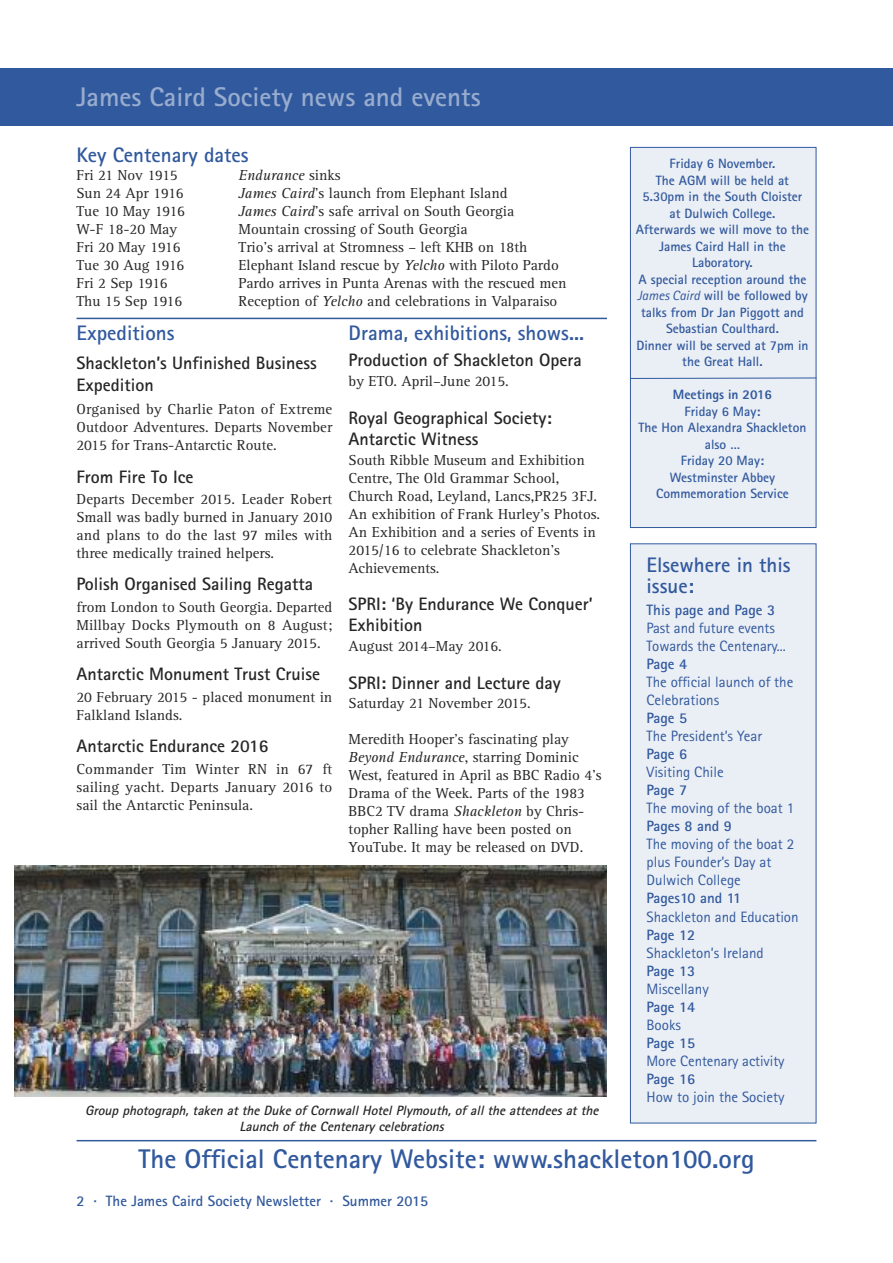
<style>
.page{position:relative;width:893px;height:1263px;background:#fff}
.page>*{position:absolute;margin:0;border:0;box-sizing:border-box;transform-origin:0 0}
.t1{font:700 27px "Rotis Sans Serif";color:#31599d}
.t2{font:700 27px "Rotis Sans Serif";color:#98acce}
.t3{font:700 21px/21px "Rotis Sans Serif";color:#31599d}
.t4{font:700 18px/21.6px "Rotis Sans Serif";color:#272627}
.t5{font:15px/18px "Rotis Serif";color:#272627;text-align:justify}
.t6{font:15px/18px "Rotis Sans Serif";color:#31599d}
.t7{font:700 15px "Rotis Sans Serif";color:#31599d}
.t8{font:italic 15px "Rotis Serif";color:#272627}
.t9{font:700 13.5px/16.5px "Rotis Sans Serif";color:#31599d;text-align:center}
.t10{font:italic 700 13.5px/16.2px "Rotis Sans Serif";color:#272627;text-align:center}
.t11{font:800 13.5px "Rotis Sans Serif";color:#31599d}
.s1{font-style:normal}
.s2{font-style:italic}
.s3{font-weight:400;font-style:italic}
</style>
<div class="page">
<div style="left:1px;top:68px;width:892px;height:58px;background:#31599d"></div>
<div style="left:631px;top:544px;width:185px;height:579px;background:#eaeef5"></div>
<div style="left:630px;top:543px;width:186px;height:580px;border:1px solid #31599d"></div>
<div style="left:631px;top:148px;width:185px;height:379px;background:#eaeef5"></div>
<div style="left:630px;top:147px;width:186px;height:381px;border:1px solid #31599d"></div>
<svg style="left:629px;top:377px;width:188px;height:2px"></svg>
<img style="left:14px;top:865px;width:593px;height:232px">
<hr style="left:77px;top:318px;width:530px;height:1px;background:#31599d">
<hr style="left:77px;top:1140px;width:739px;height:1px;background:#31599d">
<h1 class="t2" style="left:77px;top:88px;width:406px">James Caird Society news and events</h1>
<h2 class="t3" style="left:77px;top:146px;width:174px">Key Centenary dates</h2>
<p class="t5" style="left:77px;top:168px;width:103px">Fri 21 Nov 1915</p>
<p class="t8" style="left:239px;top:170px;width:104px">Endurance <span class="s1">sinks</span></p>
<p class="t5" style="left:77px;top:186px;width:109px">Sun 24 Apr 1916</p>
<p class="t5" style="left:239px;top:186px;width:271px"><span class="s2">James Caird</span>’s launch from Elephant Island</p>
<p class="t5" style="left:77px;top:204px;width:110px">Tue 10 May 1916</p>
<p class="t5" style="left:239px;top:204px;width:277px"><span class="s2">James Caird</span>’s safe arrival on South Georgia</p>
<p class="t5" style="left:77px;top:222px;width:102px">W-F 18-20 May</p>
<p class="t5" style="left:239px;top:222px;width:231px">Mountain crossing of South Georgia</p>
<p class="t5" style="left:77px;top:240px;width:105px">Fri 20 May 1916</p>
<p class="t5" style="left:239px;top:240px;width:290px">Trio’s arrival at Stromness – left KHB on 18th</p>
<p class="t5" style="left:77px;top:258px;width:109px">Tue 30 Aug 1916</p>
<p class="t5" style="left:239px;top:258px;width:322px">Elephant Island rescue by <span class="s2">Yelcho</span> with Piloto Pardo</p>
<p class="t5" style="left:77px;top:276px;width:93px">Fri 2 Sep 1916</p>
<p class="t5" style="left:239px;top:276px;width:329px">Pardo arrives in Punta Arenas with the rescued men</p>
<p class="t5" style="left:77px;top:294px;width:107px">Thu 15 Sep 1916</p>
<p class="t5" style="left:239px;top:294px;width:320px">Reception of <span class="s2">Yelcho</span> and celebrations in Valparaiso</p>
<h2 class="t3" style="left:77px;top:324px;width:99px">Expeditions</h2>
<p class="t4" style="left:77px;top:354px;width:242px">Shackleton’s Unfinished Business<br>Expedition</p>
<p class="t5" style="left:77px;top:402px;width:257px">Organised by Charlie Paton of Extreme Outdoor Adventures. Departs November 2015 for Trans-Antarctic Route.</p>
<p class="t4" style="left:77px;top:468px;width:118px">From Fire To Ice</p>
<p class="t5" style="left:77px;top:492px;width:257px">Departs December 2015. Leader Robert Small was badly burned in January 2010 and plans to do the last 97 miles with three medically trained helpers.</p>
<p class="t4" style="left:77px;top:575px;width:238px">Polish Organised Sailing Regatta</p>
<p class="t5" style="left:77px;top:600px;width:257px">from London to South Georgia. Departed Millbay Docks Plymouth on 8 August; arrived South Georgia 5 January 2015.</p>
<p class="t4" style="left:77px;top:665px;width:245px">Antarctic Monument Trust Cruise</p>
<p class="t5" style="left:77px;top:690px;width:257px">20 February 2015 - placed monument in<br>Falkland Islands.</p>
<p class="t4" style="left:77px;top:737px;width:193px">Antarctic Endurance 2016</p>
<p class="t5" style="left:77px;top:762px;width:257px">Commander Tim Winter RN in 67 ft sailing yacht. Departs January 2016 to sail the Antarctic Peninsula.</p>
<h2 class="t3" style="left:349px;top:324px;width:237px">Drama, exhibitions, shows...</h2>
<p class="t4" style="left:349px;top:351px;width:235px">Production of Shackleton Opera</p>
<p class="t5" style="left:349px;top:373px;width:162px">by ETO. April–June 2015.</p>
<p class="t4" style="left:349px;top:409px;width:205px">Royal Geographical Society:<br>Antarctic Witness</p>
<p class="t5" style="left:349px;top:453px;width:253px;text-align:left">South Ribble Museum and Exhibition Centre, The Old Grammar School, Church Road, Leyland, Lancs,PR25 3FJ.<br>An exhibition of Frank Hurley’s Photos.<br>An Exhibition and a series of Events in 2015/16 to celebrate Shackleton’s Achievements.</p>
<p class="t4" style="left:349px;top:594px;width:246px">SPRI: ‘By Endurance We Conquer’<br>Exhibition</p>
<p class="t5" style="left:349px;top:638px;width:155px">August 2014–May 2016.</p>
<p class="t4" style="left:349px;top:674px;width:214px">SPRI: Dinner and Lecture day</p>
<p class="t5" style="left:349px;top:696px;width:184px">Saturday 21 November 2015.</p>
<p class="t5" style="left:349px;top:732px;width:254px;text-align:left">Meredith Hooper’s fascinating play <span class="s2">Beyond Endurance</span>, starring Dominic West, featured in April as BBC Radio 4’s Drama of the Week. Parts of the 1983<br>BBC2 TV drama <span class="s2">Shackleton</span> by Chris&shy;topher Ralling have been posted on YouTube. It may be released on DVD.</p>
<p class="t10" style="left:85px;top:1104px;width:517px">Group photograph, taken at the Duke of Cornwall Hotel Plymouth, of all the attendees at the<br>Launch of the Centenary celebrations</p>
<p class="t9" style="left:636px;top:157px;width:175px">Friday 6 November.<br>The AGM will be held at<br>5.30pm in the South Cloister at Dulwich College.<br>Afterwards we will move to the<br>James Caird Hall in the<br>Laboratory.<br>A special reception around the<br><span class="s3">James Caird</span> will be followed by talks from Dr Jan Piggott and<br>Sebastian Coulthard.<br>Dinner will be served at 7pm in the Great Hall.</p>
<p class="t11" style="left:673px;top:390px;width:101px">Meetings in 2016</p>
<p class="t9" style="left:638px;top:404px;width:169px">Friday 6 May:<br>The Hon Alexandra Shackleton also …<br>Friday 20 May:<br>Westminster Abbey<br>Commemoration Service</p>
<h2 class="t3" style="left:646px;top:556px;width:146px">Elsewhere in this issue:</h2>
<p class="t7" style="left:646px;top:605px;width:130px">This page and Page 3</p>
<p class="t6" style="left:647px;top:621px;width:141px">Past and future events<br>Towards the Centenary...</p>
<p class="t7" style="left:646px;top:659px;width:42px">Page 4</p>
<p class="t6" style="left:646px;top:675px;width:148px">The official launch of the<br>Celebrations</p>
<p class="t7" style="left:646px;top:713px;width:42px">Page 5</p>
<p class="t6" style="left:646px;top:729px;width:117px">The President’s Year</p>
<p class="t7" style="left:646px;top:749px;width:42px">Page 6</p>
<p class="t6" style="left:646px;top:765px;width:79px">Visiting Chile</p>
<p class="t7" style="left:646px;top:785px;width:42px">Page 7</p>
<p class="t6" style="left:646px;top:801px;width:149px">The moving of the boat 1</p>
<p class="t7" style="left:646px;top:821px;width:87px">Pages 8 and 9</p>
<p class="t6" style="left:646px;top:837px;width:149px">The moving of the boat 2 plus Founder’s Day at<br>Dulwich College</p>
<p class="t7" style="left:646px;top:893px;width:96px">Pages10 and 11</p>
<p class="t6" style="left:646px;top:909px;width:154px">Shackleton and Education</p>
<p class="t7" style="left:646px;top:929px;width:50px">Page 12</p>
<p class="t6" style="left:646px;top:945px;width:119px">Shackleton’s Ireland</p>
<p class="t7" style="left:646px;top:965px;width:50px">Page 13</p>
<p class="t6" style="left:646px;top:981px;width:64px">Miscellany</p>
<p class="t7" style="left:646px;top:1001px;width:50px">Page 14</p>
<p class="t6" style="left:646px;top:1017px;width:36px">Books</p>
<p class="t7" style="left:646px;top:1037px;width:50px">Page 15</p>
<p class="t6" style="left:647px;top:1053px;width:139px">More Centenary activity</p>
<p class="t7" style="left:646px;top:1073px;width:50px">Page 16</p>
<p class="t6" style="left:646px;top:1089px;width:139px">How to join the Society</p>
<h1 class="t1" style="left:138px;top:1149px;width:618px">The Official Centenary Website: www.shackleton100.org</h1>
<p class="t7" style="left:77px;top:1196px;width:353px">2 · The James Caird Society Newsletter · Summer 2015</p>
</div>
